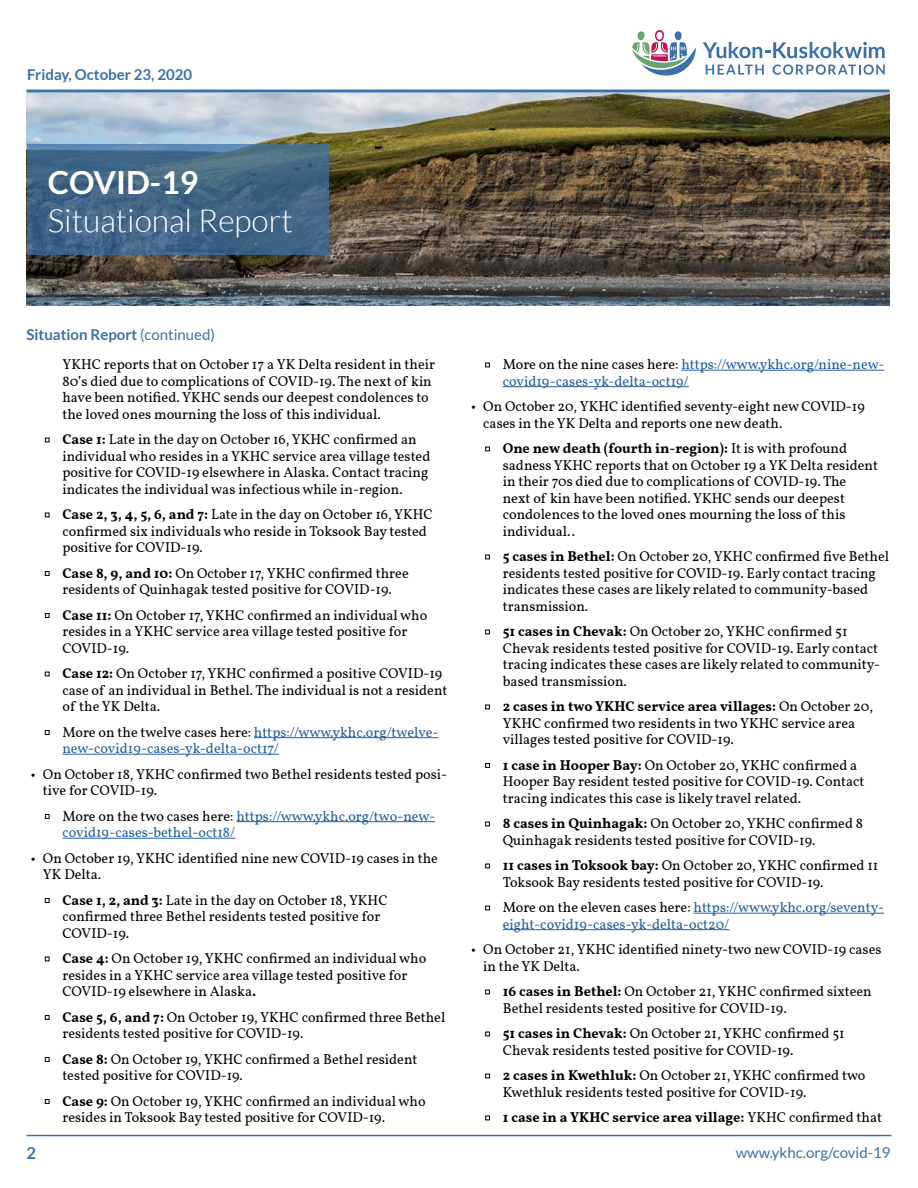
<style>
.page{position:relative;width:918px;height:1188px;background:#fff}
.page>*{position:absolute;margin:0;border:0;box-sizing:border-box;transform-origin:0 0}
.t1{font:300 31.8px "Lato";color:#fff}
.t2{font:700 31.8px "Lato";color:#fff}
.t3{font:700 16.5px "Lato";color:#3b70a9}
.t4{font:700 15px "Lato";color:#3b70a9}
.t5{font:15px "Lato";color:#3b70a9}
.t6{font:14.25px/16.5px "Vollkorn";color:#000}
.t7{font:14.25px/16.5px "Vollkorn";color:#215e9e}
.t8{font:700 14.25px "Vollkorn";color:#000}
.s1{font-weight:400}
.s2{font-family:"Garamond Premr Pro";font-size:17.25px}
.s3{font-weight:700}
.s4{font-family:"Garamond Premr Pro";font-size:17.25px;color:#000}
.s5{color:#000}
.s6{font-family:"Garamond Premr Pro";font-weight:400;font-size:17.25px}
</style>
<div class="page">
<img style="left:26px;top:93px;width:864px;height:212px">
<svg style="left:27px;top:145px;width:301px;height:110px;background:#436787"></svg>
<hr style="left:26px;top:90px;width:864px;height:3px;background:#3b70a9">
<hr style="left:26px;top:1135px;width:866px;height:1px;background:#3b70a9">
<svg style="left:703px;top:42px;width:182px;height:16px"></svg>
<svg style="left:706px;top:65px;width:58px;height:10px"></svg>
<svg style="left:773px;top:64px;width:112px;height:11px"></svg>
<svg style="left:632px;top:30px;width:64px;height:46px"></svg>
<hr style="left:254px;top:737px;width:185px;height:1px;background:#215e9e">
<hr style="left:62px;top:754px;width:217px;height:1px;background:#215e9e">
<hr style="left:236px;top:821px;width:199px;height:1px;background:#215e9e">
<hr style="left:62px;top:838px;width:173px;height:1px;background:#215e9e">
<hr style="left:681px;top:370px;width:203px;height:1px;background:#215e9e">
<hr style="left:503px;top:386px;width:186px;height:1px;background:#215e9e">
<hr style="left:694px;top:913px;width:190px;height:1px;background:#215e9e">
<hr style="left:503px;top:929px;width:226px;height:1px;background:#215e9e">
<p class="t4" style="left:27px;top:66px;width:167px">Friday, October 23, 2020</p>
<h1 class="t2" style="left:48px;top:164px;width:152px">COVID-19</h1>
<h1 class="t1" style="left:48px;top:203px;width:247px">Situational Report</h1>
<p class="t4" style="left:26px;top:326px;width:190px">Situation Report <span class="s1">(continued)</span></p>
<p class="t6" style="left:62px;top:355px;width:374px">YKHC reports that on October 17 a YK Delta resident in their 80’s died due to complications of COVID-19. The next of kin have been notified. YKHC sends our deepest condolences to the loved ones mourning the loss of this individual.</p>
<p class="t6" style="left:62px;top:430px;width:369px;text-indent:-18px"><span class="s2">■</span> <span class="s3">Case 1:</span> Late in the day on October 16, YKHC confirmed an individual who resides in a YKHC service area village tested positive for COVID-19 elsewhere in Alaska. Contact tracing indicates the individual was infectious while in-region.</p>
<p class="t6" style="left:62px;top:505px;width:372px;text-indent:-18px"><span class="s2">■</span> <span class="s3">Case 2, 3, 4, 5, 6, and 7:</span> Late in the day on October 16, YKHC confirmed six individuals who reside in Toksook Bay tested positive for COVID-19.</p>
<p class="t6" style="left:44px;top:564px;width:366px;text-align:center"><span class="s2">■</span> <span class="s3">Case 8, 9, and 10:</span> On October 17, YKHC confirmed three residents of Quinhagak tested positive for COVID-19.</p>
<p class="t6" style="left:62px;top:606px;width:366px;text-indent:-18px"><span class="s2">■</span> <span class="s3">Case 11:</span> On October 17, YKHC confirmed an individual who resides in a YKHC service area village tested positive for<br>COVID-19.</p>
<p class="t6" style="left:62px;top:664px;width:387px;text-indent:-18px"><span class="s2">■</span> <span class="s3">Case 12:</span> On October 17, YKHC confirmed a positive COVID-19 case of an individual in Bethel. The individual is not a resident of the YK Delta.</p>
<p class="t7" style="left:62px;top:723px;width:378px;text-indent:-18px"><span class="s4">■</span> <span class="s5">More on the twelve cases here:</span> https://www.ykhc.org/twelve&shy;new-covid19-cases-yk-delta-oct17/</p>
<p class="t6" style="left:43px;top:765px;width:406px;text-indent:-12px">• On October 18, YKHC confirmed two Bethel residents tested posi&shy;tive for COVID-19.</p>
<p class="t7" style="left:62px;top:807px;width:374px;text-indent:-18px"><span class="s4">■</span> <span class="s5">More on the two cases here:</span> https://www.ykhc.org/two-new&shy;covid19-cases-bethel-oct18/</p>
<p class="t6" style="left:43px;top:849px;width:397px;text-indent:-12px">• On October 19, YKHC identified nine new COVID-19 cases in the<br>YK Delta.</p>
<p class="t6" style="left:62px;top:891px;width:327px;text-indent:-18px"><span class="s2">■</span> <span class="s3">Case 1, 2, and 3:</span> Late in the day on October 18, YKHC confirmed three Bethel residents tested positive for<br>COVID-19.</p>
<p class="t6" style="left:62px;top:949px;width:365px;text-indent:-18px"><span class="s2">■</span> <span class="s3">Case 4:</span> On October 19, YKHC confirmed an individual who resides in a YKHC service area village tested positive for<br>COVID-19 elsewhere in Alaska<span class="s3">.</span></p>
<p class="t6" style="left:62px;top:1008px;width:384px;text-indent:-18px"><span class="s2">■</span> <span class="s3">Case 5, 6, and 7:</span> On October 19, YKHC confirmed three Bethel residents tested positive for COVID-19.</p>
<p class="t6" style="left:62px;top:1050px;width:357px;text-indent:-18px"><span class="s2">■</span> <span class="s3">Case 8:</span> On October 19, YKHC confirmed a Bethel resident tested positive for COVID-19.</p>
<p class="t6" style="left:62px;top:1092px;width:365px;text-indent:-18px"><span class="s2">■</span> <span class="s3">Case 9:</span> On October 19, YKHC confirmed an individual who resides in Toksook Bay tested positive for COVID-19.</p>
<p class="t7" style="left:503px;top:355px;width:383px;text-indent:-18px"><span class="s4">■</span> <span class="s5">More on the nine cases here:</span> https://www.ykhc.org/nine-new&shy;covid19-cases-yk-delta-oct19/</p>
<p class="t6" style="left:483px;top:397px;width:383px;text-indent:-12px">• On October 20, YKHC identified seventy-eight new COVID-19 cases in the YK Delta and reports one new death.</p>
<p class="t6" style="left:503px;top:439px;width:377px;text-indent:-18px"><span class="s2">■</span> <span class="s3">One new death (fourth in-region):</span> It is with profound sadness YKHC reports that on October 19 a YK Delta resident in their 70s died due to complications of COVID-19. The<br>next of kin have been notified. YKHC sends our deepest condolences to the loved ones mourning the loss of this individual..</p>
<p class="t6" style="left:503px;top:547px;width:388px;text-indent:-18px"><span class="s2">■</span> <span class="s3">5 cases in Bethel:</span> On October 20, YKHC confirmed five Bethel residents tested positive for COVID-19. Early contact tracing indicates these cases are likely related to community-based transmission.</p>
<p class="t6" style="left:503px;top:622px;width:379px;text-indent:-18px"><span class="s2">■</span> <span class="s3">51 cases in Chevak:</span> On October 20, YKHC confirmed 51<br>Chevak residents tested positive for COVID-19. Early contact tracing indicates these cases are likely related to community&shy;based transmission.</p>
<p class="t6" style="left:503px;top:697px;width:372px;text-indent:-18px"><span class="s2">■</span> <span class="s3">2 cases in two YKHC service area villages:</span> On October 20,<br>YKHC confirmed two residents in two YKHC service area villages tested positive for COVID-19.</p>
<p class="t6" style="left:503px;top:756px;width:363px;text-indent:-18px"><span class="s2">■</span> <span class="s3">1 case in Hooper Bay:</span> On October 20, YKHC confirmed a<br>Hooper Bay resident tested positive for COVID-19. Contact tracing indicates this case is likely travel related.</p>
<p class="t6" style="left:503px;top:814px;width:362px;text-indent:-18px"><span class="s2">■</span> <span class="s3">8 cases in Quinhagak:</span> On October 20, YKHC confirmed 8<br>Quinhagak residents tested positive for COVID-19.</p>
<p class="t6" style="left:503px;top:856px;width:377px;text-indent:-18px"><span class="s2">■</span> <span class="s3">11 cases in Toksook bay:</span> On October 20, YKHC confirmed 11<br>Toksook Bay residents tested positive for COVID-19.</p>
<p class="t7" style="left:503px;top:898px;width:383px;text-indent:-18px"><span class="s4">■</span> <span class="s5">More on the eleven cases here:</span> https://www.ykhc.org/seventy&shy;eight-covid19-cases-yk-delta-oct20/</p>
<p class="t6" style="left:483px;top:940px;width:400px;text-indent:-12px">• On October 21, YKHC identified ninety-two new COVID-19 cases in the YK Delta.</p>
<p class="t6" style="left:503px;top:982px;width:371px;text-indent:-18px"><span class="s2">■</span> <span class="s3">16 cases in Bethel:</span> On October 21, YKHC confirmed sixteen<br>Bethel residents tested positive for COVID-19.</p>
<p class="t6" style="left:503px;top:1024px;width:343px;text-indent:-18px"><span class="s2">■</span> <span class="s3">51 cases in Chevak:</span> On October 21, YKHC confirmed 51<br>Chevak residents tested positive for COVID-19.</p>
<p class="t6" style="left:503px;top:1066px;width:364px;text-indent:-18px"><span class="s2">■</span> <span class="s3">2 cases in Kwethluk:</span> On October 21, YKHC confirmed two<br>Kwethluk residents tested positive for COVID-19.</p>
<p class="t8" style="left:485px;top:1107px;width:399px"><span class="s6">■</span> 1 case in a YKHC service area village: <span class="s1">YKHC confirmed that</span></p>
<p class="t3" style="left:26px;top:1144px;width:11px">2</p>
<p class="t5" style="left:736px;top:1144px;width:156px">www.ykhc.org/covid-19</p>
</div>
